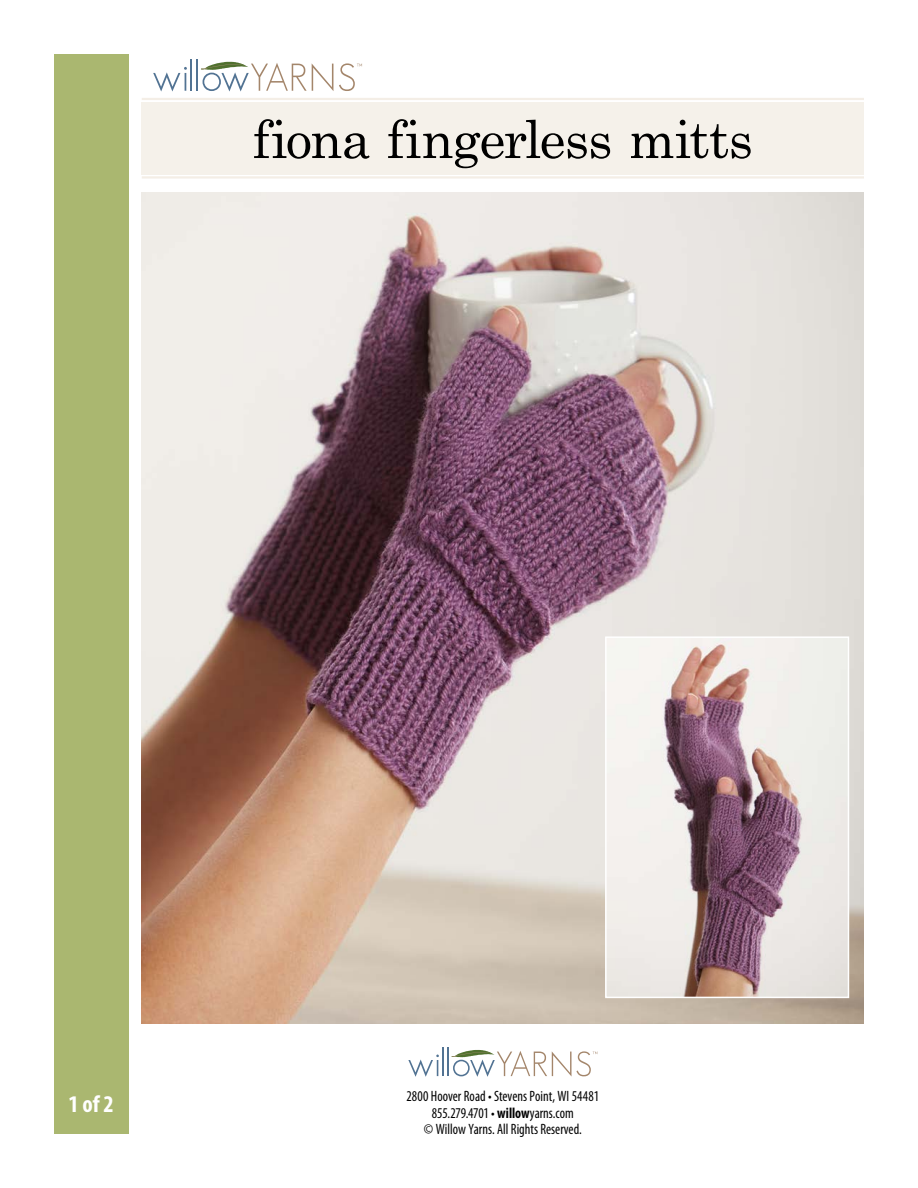
<style>
.page{position:relative;width:918px;height:1188px;background:#fff}
.page>*{position:absolute;margin:0;border:0;box-sizing:border-box;transform-origin:0 0}
.t1{font:52.5px "Century Schoolbook";letter-spacing:-.02em;color:#000}
.t2{font:700 condensed 24px "Myriad Pro";color:#fff}
.t3{font:condensed 15px/16.5px "Myriad Pro";color:#000;text-align:center;scale:.93 1}
.s1{font-weight:700}
</style>
<div class="page">
<div style="left:142px;top:102px;width:722px;height:72px;background:#f5f1ea"></div>
<div style="left:54px;top:54px;width:74px;height:1080px;background:#aab770"></div>
<svg style="left:153px;top:67px;width:34px;height:25px"></svg>
<hr style="left:191px;top:59px;width:1px;height:32px;background:#527393">
<hr style="left:196px;top:59px;width:2px;height:32px;background:#527393">
<svg style="left:201px;top:62px;width:132px;height:30px"></svg>
<svg style="left:339px;top:63px;width:23px;height:28px"></svg>
<hr style="left:142px;top:98px;width:722px;height:2px;background:#e9decd">
<hr style="left:142px;top:176px;width:722px;height:3px;background:#e9decd">
<svg style="left:408px;top:1055px;width:31px;height:22px"></svg>
<hr style="left:442px;top:1047px;width:2px;height:29px;background:#527393">
<hr style="left:447px;top:1047px;width:2px;height:29px;background:#527393">
<svg style="left:452px;top:1050px;width:145px;height:27px"></svg>
<img style="left:142px;top:192px;width:722px;height:832px">
<img style="left:608px;top:639px;width:238px;height:356px">
<div style="left:605px;top:636px;width:244px;height:362px;border:2px solid #fff"></div>
<h1 class="t1" style="left:253px;top:95px;width:501px">fiona fingerless mitts</h1>
<h2 class="t2" style="left:68px;top:1089px;width:47px">1 of 2</h2>
<p class="t3" style="left:407px;top:1088px;width:208px">2800 Hoover Road • Stevens Point, WI 54481<br>855.279.4701 • <span class="s1">willow</span>yarns.com<br>© Willow Yarns. All Rights Reserved.</p>
</div>
